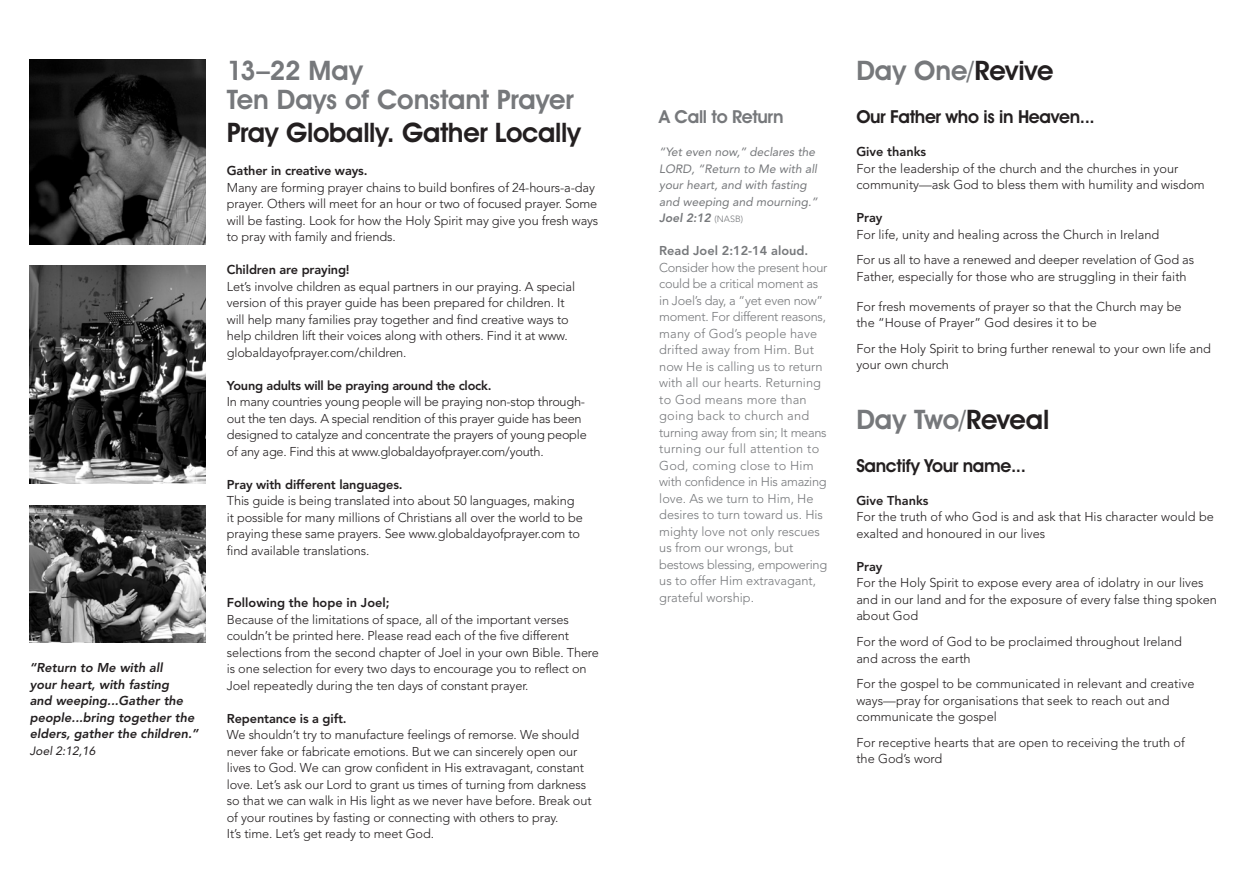
<style>
.page{position:relative;width:1259px;height:893px;background:#fff}
.page>*{position:absolute;margin:0;border:0;box-sizing:border-box;transform-origin:0 0}
.t1{font:600 27px/28.5px "Avant Garde IT Cby BT";letter-spacing:-.005em;color:#76787b}
.t2{font:600 27px "Avant Garde IT Cby BT";letter-spacing:-.015em;color:#231f20}
.t3{font:600 18px "Avant Garde IT Cby BT";letter-spacing:-.02em;color:#231f20}
.t4{font:600 18px "Avant Garde IT Cby BT";letter-spacing:-.02em;color:#76787b}
.t5{font:300 12.75px/16.5px "Avenir";letter-spacing:-.01em;color:#231f20}
.t6{font:300 12.75px/16.5px "Avenir";color:#76787b}
.t7{font:800 12.75px "Avenir";letter-spacing:-.01em;color:#231f20}
.t8{font:300 12.75px/16.5px "Avenir";letter-spacing:-.02em;color:#76787b}
.t9{font:italic 800 12.75px/16.5px "Avenir";color:#231f20}
.t10{font:italic 12px/16.5px "Avenir";color:#76787b}
.t11{font:italic 12px "Avenir";color:#231f20}
.s1{font-weight:800}
.s2{font-weight:300;font-style:normal;font-size:9px}
.s3{color:#231f20}
</style>
<div class="page">
<img style="left:30px;top:60px;width:176px;height:184px">
<img style="left:30px;top:266px;width:176px;height:218px">
<img style="left:30px;top:505px;width:176px;height:137px">
<p class="t9" style="left:30px;top:659px;width:170px">“Return to Me with all<br>your heart, with fasting<br>and weeping...Gather the people...bring together the elders, gather the children.”</p>
<p class="t11" style="left:30px;top:743px;width:67px">Joel 2:12,16</p>
<p class="t1" style="left:227px;top:56px;width:348px">13–22 May<br>Ten Days of Constant Prayer</p>
<p class="t2" style="left:227px;top:116px;width:355px">Pray Globally. Gather Locally</p>
<p class="t7" style="left:227px;top:163px;width:142px">Gather in creative ways.</p>
<p class="t5" style="left:227px;top:179px;width:373px">Many are forming prayer chains to build bonfires of 24-hours-a-day prayer. Others will meet for an hour or two of focused prayer. Some will be fasting. Look for how the Holy Spirit may give you fresh ways to pray with family and friends.</p>
<p class="t7" style="left:227px;top:262px;width:124px">Children are praying!</p>
<p class="t5" style="left:227px;top:278px;width:350px">Let’s involve children as equal partners in our praying. A special version of this prayer guide has been prepared for children. It will help many families pray together and find creative ways to help children lift their voices along with others. Find it at www. globaldayofprayer.com/children.</p>
<p class="t7" style="left:227px;top:378px;width:266px">Young adults will be praying around the clock.</p>
<p class="t5" style="left:227px;top:393px;width:361px">In many countries young people will be praying non-stop through&shy;out the ten days. A special rendition of this prayer guide has been designed to catalyze and concentrate the prayers of young people of any age. Find this at www.globaldayofprayer.com/youth.</p>
<p class="t7" style="left:227px;top:477px;width:177px">Pray with different languages.</p>
<p class="t5" style="left:227px;top:492px;width:357px">This guide is being translated into about 50 languages, making it possible for many millions of Christians all over the world to be praying these same prayers. See www.globaldayofprayer.com to find available translations.</p>
<p class="t7" style="left:227px;top:595px;width:164px">Following the hope in Joel;</p>
<p class="t5" style="left:227px;top:611px;width:373px">Because of the limitations of space, all of the important verses couldn’t be printed here. Please read each of the five different selections from the second chapter of Joel in your own Bible. There is one selection for every two days to encourage you to reflect on Joel repeatedly during the ten days of constant prayer.</p>
<p class="t7" style="left:227px;top:711px;width:121px">Repentance is a gift.</p>
<p class="t5" style="left:227px;top:727px;width:366px">We shouldn’t try to manufacture feelings of remorse. We should never fake or fabricate emotions. But we can sincerely open our lives to God. We can grow confident in His extravagant, constant love. Let’s ask our Lord to grant us times of turning from darkness so that we can walk in His light as we never have before. Break out of your routines by fasting or connecting with others to pray.</p>
<p class="t5" style="left:227px;top:826px;width:209px">It’s time. Let’s get ready to meet God.</p>
<p class="t4" style="left:659px;top:106px;width:126px">A Call to Return</p>
<p class="t10" style="left:659px;top:144px;width:160px">“Yet even now,” declares the<br>LORD, “Return to Me with all your heart, and with fasting and weeping and mourning.”<br><span class="s1">Joel 2:12</span> <span class="s2">(NASB)</span></p>
<p class="t8" style="left:659px;top:243px;width:170px"><span class="s1">Read Joel 2:12-14 aloud.<br></span>Consider how the present hour could be a critical moment as in Joel’s day, a “yet even now” moment. For different reasons, many of God’s people have drifted away from Him. But</p>
<p class="t6" style="left:659px;top:358px;width:169px">now He is calling us to return with all our hearts. Returning to God means more than going back to church and turning away from sin; It means turning our full attention to<br>God, coming close to Him with confidence in His amazing love. As we turn to Him, He desires to turn toward us. His mighty love not only rescues us from our wrongs, but bestows blessing, empowering us to offer Him extravagant, grateful worship.</p>
<p class="t1" style="left:856px;top:56px;width:199px">Day One/<span class="s3">Revive</span></p>
<p class="t3" style="left:856px;top:106px;width:240px">Our Father who is in Heaven...</p>
<p class="t7" style="left:856px;top:144px;width:71px">Give thanks</p>
<p class="t5" style="left:856px;top:160px;width:350px">For the leadership of the church and the churches in your community—ask God to bless them with humility and wisdom</p>
<p class="t7" style="left:856px;top:210px;width:28px">Pray</p>
<p class="t5" style="left:856px;top:226px;width:304px">For life, unity and healing across the Church in Ireland</p>
<p class="t5" style="left:856px;top:251px;width:339px">For us all to have a renewed and deeper revelation of God as<br>Father, especially for those who are struggling in their faith</p>
<p class="t5" style="left:856px;top:298px;width:327px">For fresh movements of prayer so that the Church may be the “House of Prayer” God desires it to be</p>
<p class="t5" style="left:856px;top:340px;width:356px">For the Holy Spirit to bring further renewal to your own life and your own church</p>
<p class="t1" style="left:856px;top:405px;width:195px">Day Two/<span class="s3">Reveal</span></p>
<p class="t3" style="left:856px;top:455px;width:171px">Sanctify Your name...</p>
<p class="t7" style="left:856px;top:493px;width:74px">Give Thanks</p>
<p class="t5" style="left:856px;top:509px;width:359px">For the truth of who God is and ask that His character would be exalted and honoured in our lives</p>
<p class="t7" style="left:856px;top:559px;width:28px">Pray</p>
<p class="t5" style="left:856px;top:575px;width:349px">For the Holy Spirit to expose every area of idolatry in our lives</p>
<p class="t5" style="left:856px;top:591px;width:362px">and in our land and for the exposure of every false thing spoken about God</p>
<p class="t5" style="left:856px;top:633px;width:327px">For the word of God to be proclaimed throughout Ireland and across the earth</p>
<p class="t5" style="left:856px;top:675px;width:340px">For the gospel to be communicated in relevant and creative ways—pray for organisations that seek to reach out and communicate the gospel</p>
<p class="t5" style="left:856px;top:734px;width:330px">For receptive hearts that are open to receiving the truth of the God’s word</p>
</div>
